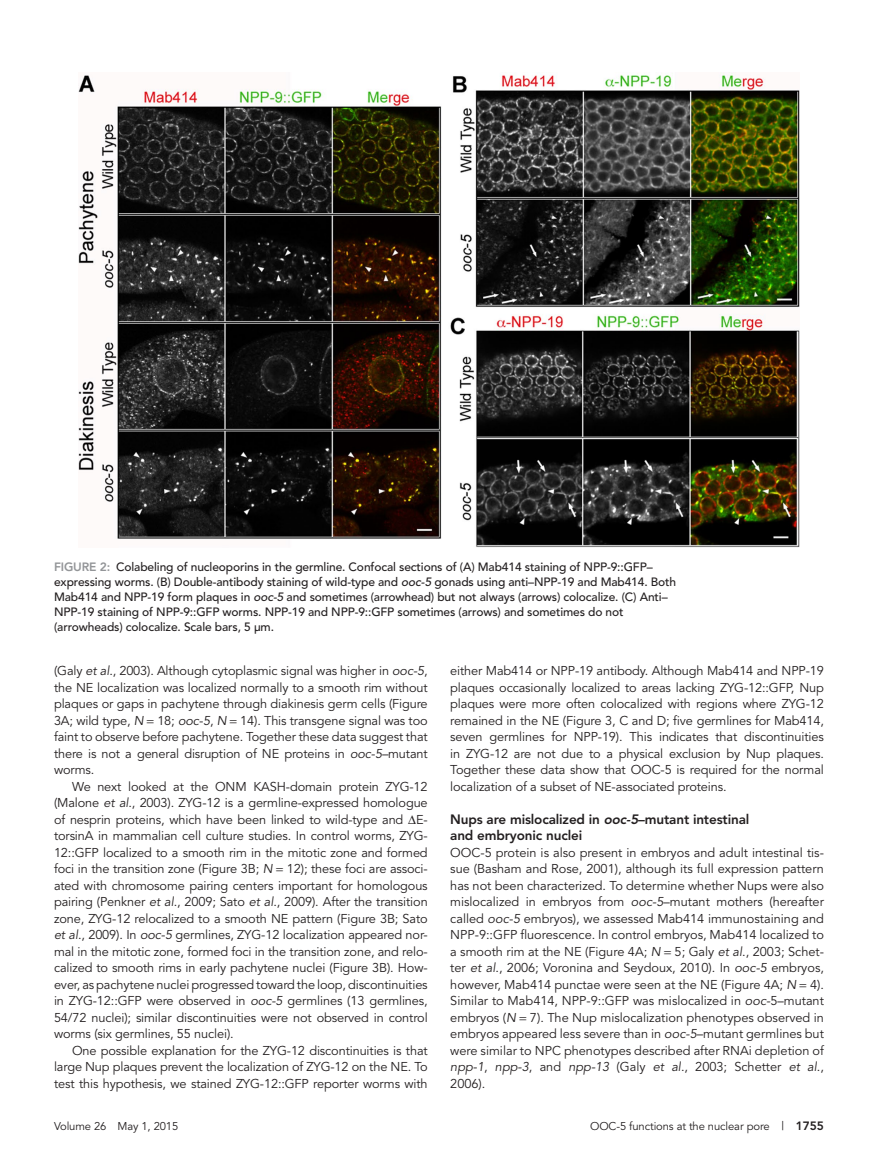
<style>
.page{position:relative;width:878px;height:1175px;background:#fff}
.page>*{position:absolute;margin:0;border:0;box-sizing:border-box;transform-origin:0 0}
.t1{font:800 13.5px/16.5px "Avenir";letter-spacing:-.01em;color:#231f20}
.Para{font:12.75px/16.5px "Avenir";letter-spacing:-.01em;color:#231f20;text-align:justify}
.ParaFL{font:12.75px/16.5px "Avenir";color:#231f20;text-align:justify}
.FigCaption_35_5p{font:500 12px/15px "Avenir";letter-spacing:-.01em;color:#231f20}
.t2{font:11.25px "Avenir";letter-spacing:-.01em;color:#231f20}
.s1{font-weight:800;color:#939598}
.s2{font-style:italic}
.s3{font-size:12px}
.s4{font-weight:800;font-size:12px}
</style>
<div class="page">
<img style="left:79px;top:72px;width:720px;height:475px">
<p class="FigCaption_35_5p" style="left:54px;top:560px;width:623px"><span class="s1">FIGURE 2:</span> Colabeling of nucleoporins in the germline. Confocal sections of (A) Mab414 staining of NPP-9::GFP– expressing worms. (B) Double-antibody staining of wild-type and <span class="s2">ooc-5</span> gonads using anti–NPP-19 and Mab414. Both Mab414 and NPP-19 form plaques in <span class="s2">ooc-5</span> and sometimes (arrowhead) but not always (arrows) colocalize. (C) Anti– NPP-19 staining of NPP-9::GFP worms. NPP-19 and NPP-9::GFP sometimes (arrows) and sometimes do not (arrowheads) colocalize. Scale bars, 5 μm.</p>
<p class="ParaFL" style="left:54px;top:663px;width:375px">(Galy <span class="s2">et al</span>., 2003). Although cytoplasmic signal was higher in <span class="s2">ooc-5</span>, the NE localization was localized normally to a smooth rim without plaques or gaps in pachytene through diakinesis germ cells (Figure 3A; wild type, <span class="s2">N</span> 18; <span class="s2">ooc-5</span>, <span class="s2">N</span> 14). This transgene signal was too faint to observe before pachytene. Together these data suggest that there is not a general disruption of NE proteins in <span class="s2">ooc-5–</span>mutant worms.</p>
<p class="Para" style="left:54px;top:778px;width:375px;text-indent:18px">We next looked at the ONM KASH-domain protein ZYG-12 (Malone <span class="s2">et al</span>., 2003). ZYG-12 is a germline-expressed homologue of nesprin proteins, which have been linked to wild-type and E&shy;torsinA in mammalian cell culture studies. In control worms, ZYG-12::GFP localized to a smooth rim in the mitotic zone and formed foci in the transition zone (Figure 3B; <span class="s2">N</span> 12); these foci are associ&shy;ated with chromosome pairing centers important for homologous pairing (Penkner <span class="s2">et al</span>., 2009; Sato <span class="s2">et al</span>., 2009). After the transition zone, ZYG-12 relocalized to a smooth NE pattern (Figure 3B; Sato <span class="s2">et al</span>., 2009). In <span class="s2">ooc-5</span> germlines, ZYG-12 localization appeared nor&shy;mal in the mitotic zone, formed foci in the transition zone, and relo&shy;calized to smooth rims in early pachytene nuclei (Figure 3B). How&shy;ever, as pachytene nuclei progressed toward the loop, discontinuities in ZYG-12::GFP were observed in <span class="s2">ooc-5</span> germlines (13 germlines, 54/72 nuclei); similar discontinuities were not observed in control worms (six germlines, 55 nuclei).</p>
<p class="Para" style="left:54px;top:1042px;width:375px;text-indent:18px">One possible explanation for the ZYG-12 discontinuities is that large Nup plaques prevent the localization of ZYG-12 on the NE. To test this hypothesis, we stained ZYG-12::GFP reporter worms with</p>
<p class="Para" style="left:450px;top:663px;width:375px">either Mab414 or NPP-19 antibody. Although Mab414 and NPP-19 plaques occasionally localized to areas lacking ZYG-12::GFP, Nup plaques were more often colocalized with regions where ZYG-12 remained in the NE (Figure 3, C and D; five germlines for Mab414, seven germlines for NPP-19). This indicates that discontinuities in ZYG-12 are not due to a physical exclusion by Nup plaques.<br>Together these data show that OOC-5 is required for the normal localization of a subset of NE-associated proteins.</p>
<h2 class="t1" style="left:450px;top:810px;width:300px">Nups are mislocalized in <span class="s2">ooc-5</span>–mutant intestinal and embryonic nuclei</h2>
<p class="ParaFL" style="left:450px;top:844px;width:375px">OOC-5 protein is also present in embryos and adult intestinal tis&shy;sue (Basham and Rose, 2001), although its full expression pattern has not been characterized. To determine whether Nups were also mislocalized in embryos from <span class="s2">ooc-5</span>–mutant mothers (hereafter called <span class="s2">ooc-5</span> embryos), we assessed Mab414 immunostaining and NPP-9::GFP fluorescence. In control embryos, Mab414 localized to a smooth rim at the NE (Figure 4A; <span class="s2">N</span> 5; Galy <span class="s2">et al</span>., 2003; Schet&shy;ter <span class="s2">et al</span>., 2006; Voronina and Seydoux, 2010). In <span class="s2">ooc-5</span> embryos, however, Mab414 punctae were seen at the NE (Figure 4A; <span class="s2">N</span> 4).<br>Similar to Mab414, NPP-9::GFP was mislocalized in <span class="s2">ooc-</span>5–mutant embryos (<span class="s2">N</span> 7). The Nup mislocalization phenotypes observed in embryos appeared less severe than in <span class="s2">ooc-5</span>–mutant germlines but were similar to NPC phenotypes described after RNAi depletion of <span class="s2">npp-1</span>, <span class="s2">npp-3</span>, and <span class="s2">npp-13</span> (Galy <span class="s2">et al</span>., 2003; Schetter <span class="s2">et al</span>., 2006).</p>
<p class="t2" style="left:54px;top:1119px;width:126px">Volume 26 May 1, 2015</p>
<p class="t2" style="left:590px;top:1119px;width:235px">OOC-5 functions at the nuclear pore <span class="s3">|</span> <span class="s4">1755</span></p>
</div>
